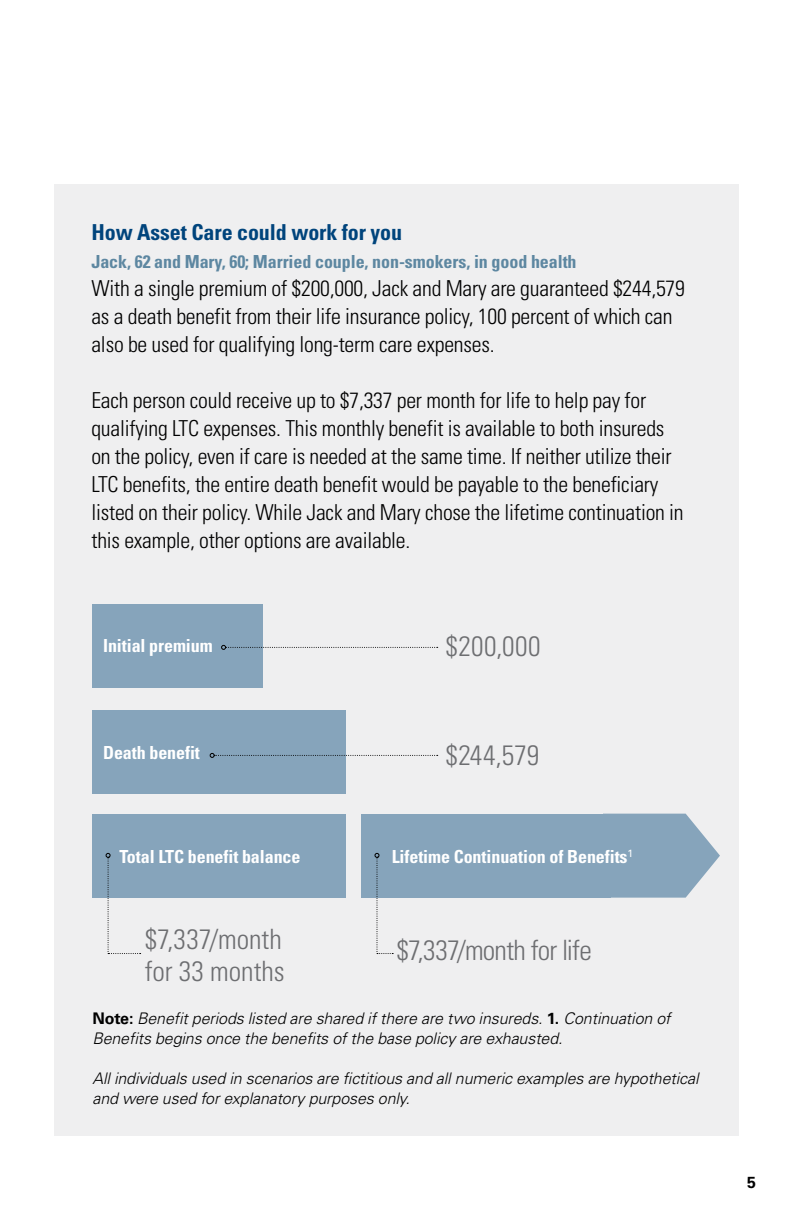
<style>
.page{position:relative;width:792px;height:1224px;background:#fff}
.page>*{position:absolute;margin:0;border:0;box-sizing:border-box;transform-origin:0 0}
.t1{font:300 condensed 28px/32px "Univers LT Std";letter-spacing:-.005em;color:#6d6e71}
.t2{font:300 condensed 28px "Univers LT Std";letter-spacing:-.025em;color:#6d6e71}
.t3{font:300 condensed 22px/28px "Univers LT Std";letter-spacing:-.01em;color:#000}
.t4{font:700 condensed 22px "Univers LT Std";letter-spacing:-.005em;color:#00447c}
.t5{font:700 condensed 18px "Univers LT Std";letter-spacing:-.005em;color:#fff}
.t6{font:700 condensed 18px "Univers LT Std";letter-spacing:-.005em;color:#5d87a1}
.t7{font:italic 300 16px/20px "Univers LT Std";letter-spacing:-.005em;color:#000}
.t8{font:700 16px "Univers LT Std";color:#000}
.s1{font-weight:700;font-style:normal}
</style>
<div class="page">
<div style="left:54px;top:184px;width:684px;height:952px;background:#efeff0"></div>
<div style="left:92px;top:604px;width:171px;height:84px;background:#86a4bb"></div>
<div style="left:92px;top:710px;width:254px;height:84px;background:#86a4bb"></div>
<div style="left:92px;top:814px;width:254px;height:84px;background:#86a4bb"></div>
<div style="left:361px;top:814px;width:250px;height:84px;background:#86a4bb"></div>
<svg style="left:611px;top:814px;width:109px;height:84px"></svg>
<svg style="left:106px;top:853px;width:35px;height:101px"></svg>
<svg style="left:210px;top:753px;width:228px;height:5px"></svg>
<svg style="left:221px;top:645px;width:217px;height:5px"></svg>
<svg style="left:374px;top:853px;width:19px;height:101px"></svg>
<p class="t4" style="left:91px;top:219px;width:312px">How Asset Care could work for you</p>
<p class="t6" style="left:91px;top:251px;width:487px">Jack, 62 and Mary, 60; Married couple, non-smokers, in good health</p>
<p class="t3" style="left:91px;top:275px;width:595px">With a single premium of $200,000, Jack and Mary are guaranteed $244,579 as a death benefit from their life insurance policy, 100 percent of which can also be used for qualifying long-term care expenses.</p>
<p class="t3" style="left:91px;top:387px;width:594px">Each person could receive up to $7,337 per month for life to help pay for qualifying LTC expenses. This monthly benefit is available to both insureds on the policy, even if care is needed at the same time. If neither utilize their LTC benefits, the entire death benefit would be payable to the beneficiary listed on their policy. While Jack and Mary chose the lifetime continuation in this example, other options are available.</p>
<p class="t5" style="left:103px;top:635px;width:111px">Initial premium</p>
<p class="t1" style="left:445px;top:630px;width:97px">$200,000</p>
<p class="t5" style="left:103px;top:742px;width:98px">Death benefit</p>
<p class="t1" style="left:445px;top:739px;width:95px">$244,579</p>
<p class="t5" style="left:119px;top:845px;width:183px">Total LTC benefit balance</p>
<p class="t1" style="left:145px;top:923px;width:142px">$7,337/month for 33 months</p>
<p class="t5" style="left:392px;top:845px;width:243px">Lifetime Continuation of Benefits<sup>1</sup></p>
<p class="t2" style="left:396px;top:933px;width:197px">$7,337/month for life</p>
<p class="t7" style="left:92px;top:1009px;width:580px"><span class="s1">Note:</span> Benefit periods listed are shared if there are two insureds. <span class="s1">1.</span> Continuation of<br>Benefits begins once the benefits of the base policy are exhausted.</p>
<p class="t7" style="left:92px;top:1069px;width:608px">All individuals used in scenarios are fictitious and all numeric examples are hypothetical and were used for explanatory purposes only.</p>
<p class="t8" style="left:747px;top:1173px;width:10px">5</p>
</div>
